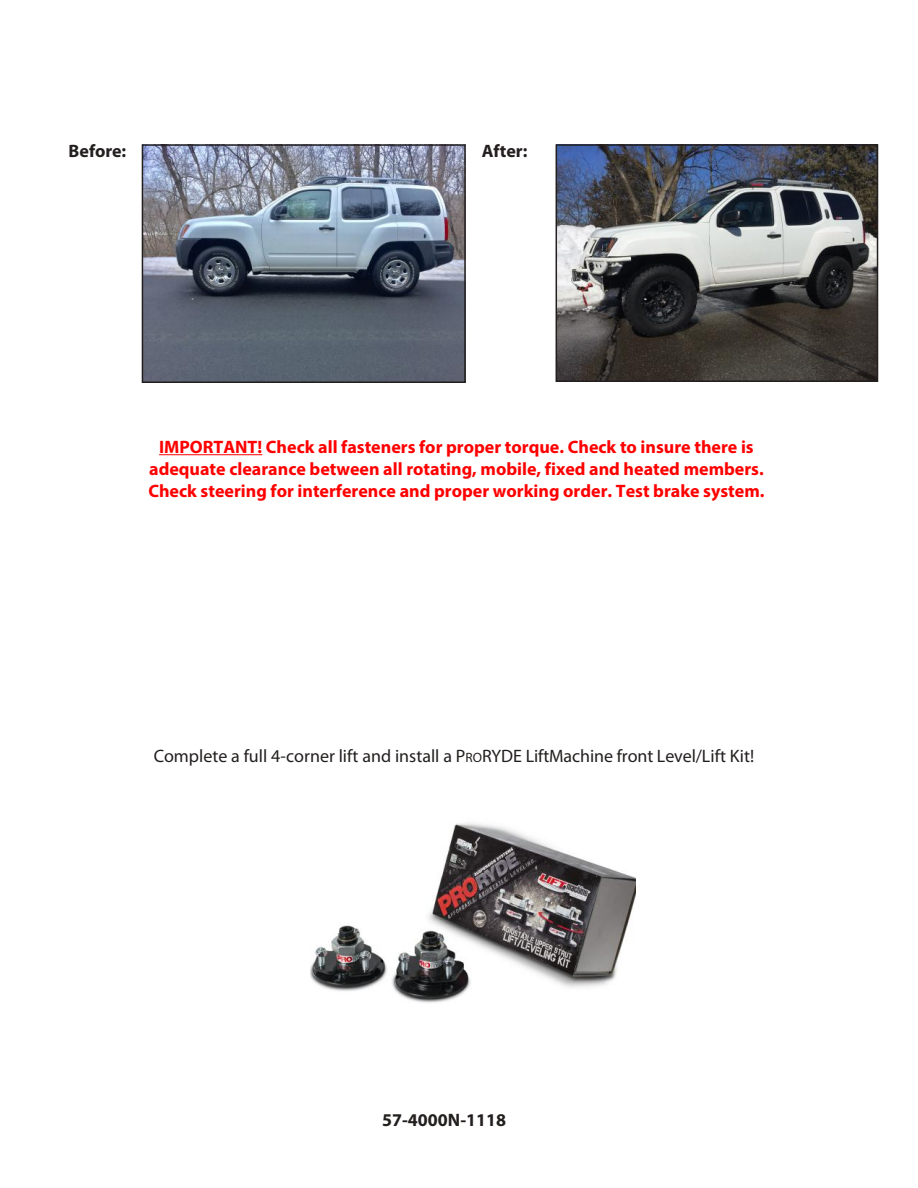
<style>
.page{position:relative;width:918px;height:1188px;background:#fff}
.page>*{position:absolute;margin:0;border:0;box-sizing:border-box;transform-origin:0 0}
.t1{font:700 18px/21.6px "Myriad Pro";color:#f00;text-align:center}
.t2{font:18px "Myriad Pro";color:#241f1f}
.t3{font:700 18px "Myriad Pro";color:#241f1f}
.s1{font-size:13.5px}
</style>
<div class="page">
<img style="left:145px;top:147px;width:318px;height:233px">
<div style="left:142px;top:144px;width:324px;height:239px;border:2px solid #241f1f"></div>
<img style="left:559px;top:147px;width:316px;height:232px">
<div style="left:556px;top:144px;width:322px;height:238px;border:2px solid #241f1f"></div>
<img style="left:311px;top:823px;width:324px;height:180px">
<hr style="left:159px;top:454px;width:103px;height:1px;background:#f00">
<p class="t3" style="left:69px;top:140px;width:59px">Before:</p>
<p class="t3" style="left:482px;top:140px;width:47px">After:</p>
<p class="t1" style="left:148px;top:437px;width:618px">IMPORTANT! Check all fasteners for proper torque. Check to insure there is adequate clearance between all rotating, mobile, fixed and heated members.<br>Check steering for interference and proper working order. Test brake system.</p>
<p class="t2" style="left:154px;top:745px;width:602px">Complete a full 4-corner lift and install a P<span class="s1">RO</span>RYDE LiftMachine front Level/Lift Kit!</p>
<p class="t3" style="left:382px;top:1111px;width:125px">57-4000N-1118</p>
</div>
